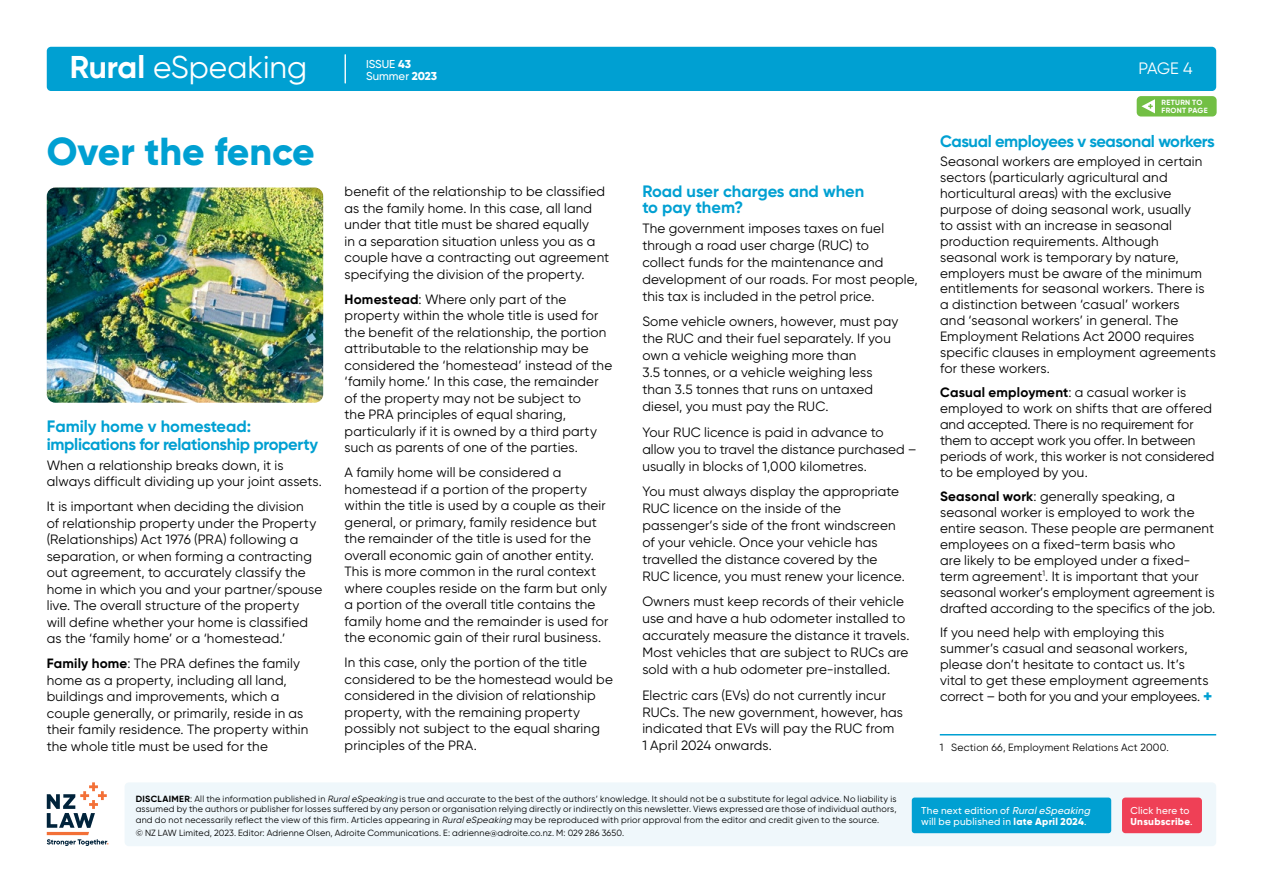
<style>
.page{position:relative;width:1263px;height:893px;background:#fff}
.page>*{position:absolute;margin:0;border:0;box-sizing:border-box;transform-origin:0 0}
.t1{font:800 39px "Gilroy";color:#00a0d2}
.t2{font:31.5px "Uniform";color:#fff}
.t3{font:31.5px "Gilroy";color:#fff}
.t4{font:700 16.5px/18px "Gilroy";letter-spacing:-.02em;color:#00a0d2}
.t5{font:700 16.5px/16.5px "Gilroy";color:#00a0d2}
.t6{font:16.5px "Gilroy";color:#fff}
.t7{font:13.5px/16.5px "Gilroy";letter-spacing:.01em;color:#000}
.t8{font:500 11.4px/12.5px "Gilroy";color:#fff}
.t9{font:10.5px "Gilroy";letter-spacing:.02em;color:#000}
.t10{font:500 10.05px/10.9px "Gilroy";letter-spacing:.025em;color:#fff}
.t11{font:500 9.6px "Uniform Condensed";color:#fff}
.t12{font:500 9.6px "Uniform";color:#fff}
.t13{font:9px/10.5px "Gilroy";letter-spacing:.015em;color:#000;text-align:justify}
.t14{font:700 7.5px/7.5px "Gilroy";letter-spacing:.035em;color:#fff}
.s1{font-weight:700}
.s2{font-weight:800}
.s3{font-weight:900}
.s4{font-family:"Uniform";font-weight:900}
.s5{font-weight:800;font-size:16.5px;color:#00a0d2}
.s6{font-style:italic}
</style>
<div class="page">
<img style="left:47px;top:188px;width:276px;height:215px">
<div style="left:47px;top:47px;width:1169px;height:44px;background:#00a0d2;border-radius:4px"></div>
<svg style="left:344px;top:55px;width:2px;height:29px"></svg>
<div style="left:1137px;top:96px;width:79px;height:21px;background:#72bf44;border-radius:4px"></div>
<svg style="left:1141px;top:99px;width:14px;height:14px"></svg>
<svg style="left:47px;top:782px;width:61px;height:64px"></svg>
<div style="left:125px;top:782px;width:1091px;height:64px;background:#eff7fb;border-radius:4px"></div>
<div style="left:912px;top:797px;width:199px;height:36px;background:#00a0d2;border-radius:3px"></div>
<div style="left:1122px;top:797px;width:80px;height:36px;background:#ef4056;border-radius:3px"></div>
<hr style="left:940px;top:734px;width:276px;height:1px;background:#00a0d2">
<h2 class="t3" style="left:70px;top:48px;width:239px"><span class="s1">Rural</span> eSpeaking</h2>
<p class="t6" style="left:1138px;top:58px;width:56px">PAGE 4</p>
<p class="t14" style="left:1161px;top:99px;width:48px">RETURN TO<br>FRONT PAGE</p>
<p class="t8" style="left:366px;top:57px;width:73px">ISSUE <span class="s2">43<br></span>Summer <span class="s2">2023</span></p>
<h2 class="t2" style="left:70px;top:57px;width:250px"><span class="s1">Rural</span> eSpeaking</h2>
<p class="t12" style="left:367px;top:65px;width:43px">ISSUE <span class="s3">34</span></p>
<p class="t11" style="left:367px;top:76px;width:60px">Summer <span class="s4">2020</span></p>
<h1 class="t1" style="left:47px;top:127px;width:270px">Over the fence</h1>
<p class="t4" style="left:47px;top:417px;width:273px">Family home v homestead: implications for relationship property</p>
<p class="t7" style="left:47px;top:457px;width:277px">When a relationship breaks down, it is always difficult dividing up your joint assets.</p>
<p class="t7" style="left:47px;top:498px;width:277px">It is important when deciding the division<br>of relationship property under the Property (Relationships) Act 1976 (PRA) following a separation, or when forming a contracting out agreement, to accurately classify the home in which you and your partner/spouse live. The overall structure of the property<br>will define whether your home is classified as the ‘family home’ or a ‘homestead.’</p>
<p class="t7" style="left:47px;top:655px;width:263px"><span class="s1">Family home</span>: The PRA defines the family home as a property, including all land, buildings and improvements, which a couple generally, or primarily, reside in as their family residence. The property within the whole title must be used for the</p>
<p class="t7" style="left:345px;top:183px;width:266px">benefit of the relationship to be classified as the family home. In this case, all land under that title must be shared equally<br>in a separation situation unless you as a couple have a contracting out agreement specifying the division of the property.</p>
<p class="t7" style="left:345px;top:291px;width:269px"><span class="s1">Homestead</span>: Where only part of the property within the whole title is used for the benefit of the relationship, the portion attributable to the relationship may be considered the ‘homestead’ instead of the ‘family home.’ In this case, the remainder of the property may not be subject to<br>the PRA principles of equal sharing, particularly if it is owned by a third party such as parents of one of the parties.</p>
<p class="t7" style="left:345px;top:464px;width:265px">A family home will be considered a homestead if a portion of the property within the title is used by a couple as their general, or primary, family residence but the remainder of the title is used for the overall economic gain of another entity.<br>This is more common in the rural context where couples reside on the farm but only a portion of the overall title contains the family home and the remainder is used for the economic gain of their rural business.</p>
<p class="t7" style="left:345px;top:654px;width:270px">In this case, only the portion of the title considered to be the homestead would be considered in the division of relationship property, with the remaining property possibly not subject to the equal sharing principles of the PRA.</p>
<p class="t5" style="left:642px;top:182px;width:224px">Road user charges and when to pay them?</p>
<p class="t7" style="left:642px;top:220px;width:277px;line-height:17px">The government imposes taxes on fuel through a road user charge (RUC) to<br>collect funds for the maintenance and development of our roads. For most people, this tax is included in the petrol price.</p>
<p class="t7" style="left:642px;top:313px;width:258px;line-height:17px">Some vehicle owners, however, must pay the RUC and their fuel separately. If you own a vehicle weighing more than<br>3.5 tonnes, or a vehicle weighing less than 3.5 tonnes that runs on untaxed diesel, you must pay the RUC.</p>
<p class="t7" style="left:642px;top:423px;width:276px;line-height:17px">Your RUC licence is paid in advance to allow you to travel the distance purchased – usually in blocks of 1,000 kilometres.</p>
<p class="t7" style="left:642px;top:483px;width:264px;line-height:17px">You must always display the appropriate RUC licence on the inside of the passenger’s side of the front windscreen of your vehicle. Once your vehicle has travelled the distance covered by the RUC licence, you must renew your licence.</p>
<p class="t7" style="left:642px;top:593px;width:269px;line-height:17px">Owners must keep records of their vehicle use and have a hub odometer installed to accurately measure the distance it travels.<br>Most vehicles that are subject to RUCs are sold with a hub odometer pre-installed.</p>
<p class="t7" style="left:642px;top:686px;width:262px;line-height:17px">Electric cars (EVs) do not currently incur RUCs. The new government, however, has indicated that EVs will pay the RUC from<br>1 April 2024 onwards.</p>
<p class="t4" style="left:940px;top:132px;width:276px">Casual employees v seasonal workers</p>
<p class="t7" style="left:940px;top:153px;width:277px;line-height:15.9px">Seasonal workers are employed in certain sectors (particularly agricultural and horticultural areas) with the exclusive purpose of doing seasonal work, usually<br>to assist with an increase in seasonal production requirements. Although seasonal work is temporary by nature, employers must be aware of the minimum entitlements for seasonal workers. There is a distinction between ‘casual’ workers<br>and ‘seasonal workers’ in general. The Employment Relations Act 2000 requires specific clauses in employment agreements for these workers.</p>
<p class="t7" style="left:940px;top:385px;width:276px;line-height:15.9px"><span class="s1">Casual employment</span>: a casual worker is employed to work on shifts that are offered and accepted. There is no requirement for them to accept work you offer. In between periods of work, this worker is not considered to be employed by you.</p>
<p class="t7" style="left:940px;top:488px;width:277px;line-height:15.9px"><span class="s1">Seasonal work</span>: generally speaking, a seasonal worker is employed to work the entire season. These people are permanent employees on a fixed-term basis who<br>are likely to be employed under a fixed&shy;term agreement<sup>1</sup>. It is important that your seasonal worker’s employment agreement is drafted according to the specifics of the job.</p>
<p class="t7" style="left:940px;top:624px;width:274px;line-height:15.9px">If you need help with employing this summer’s casual and seasonal workers, please don’t hesitate to contact us. It’s vital to get these employment agreements correct – both for you and your employees. <span class="s5">+</span></p>
<p class="t9" style="left:940px;top:741px;width:231px">1 Section 66, Employment Relations Act 2000.</p>
<p class="t13" style="left:136px;top:793px;width:762px"><span class="s1">DISCLAIMER</span>: All the information published in <span class="s6">RuraleSpeaking</span> is true and accurate to the best of the authors’ knowledge. It should not be a substitute for legal advice. No liability is assumed by the authors or publisher for losses suffered by any person or organisation relying directly or indirectly on this newsletter. Views expressed are those of individual authors, and do not necessarily reflect the view of this firm. Articles appearing in <span class="s6">RuraleSpeaking</span> may be reproduced with prior approval from the editor and credit given to the source.</p>
<p class="t13" style="left:136px;top:828px;width:490px">© NZ LAW Limited, 2023. Editor: Adrienne Olsen, Adroite Communications. E: adrienne@adroite.co.nz. M: 029 286 3650.</p>
<p class="t10" style="left:921px;top:804px;width:173px">The next edition of <span class="s6">RuraleSpeaking </span>will be published in <span class="s2">late April 2024</span>.</p>
<p class="t10" style="left:1130px;top:804px;width:64px">Click here to<br><span class="s2">Unsubscribe</span>.</p>
</div>
